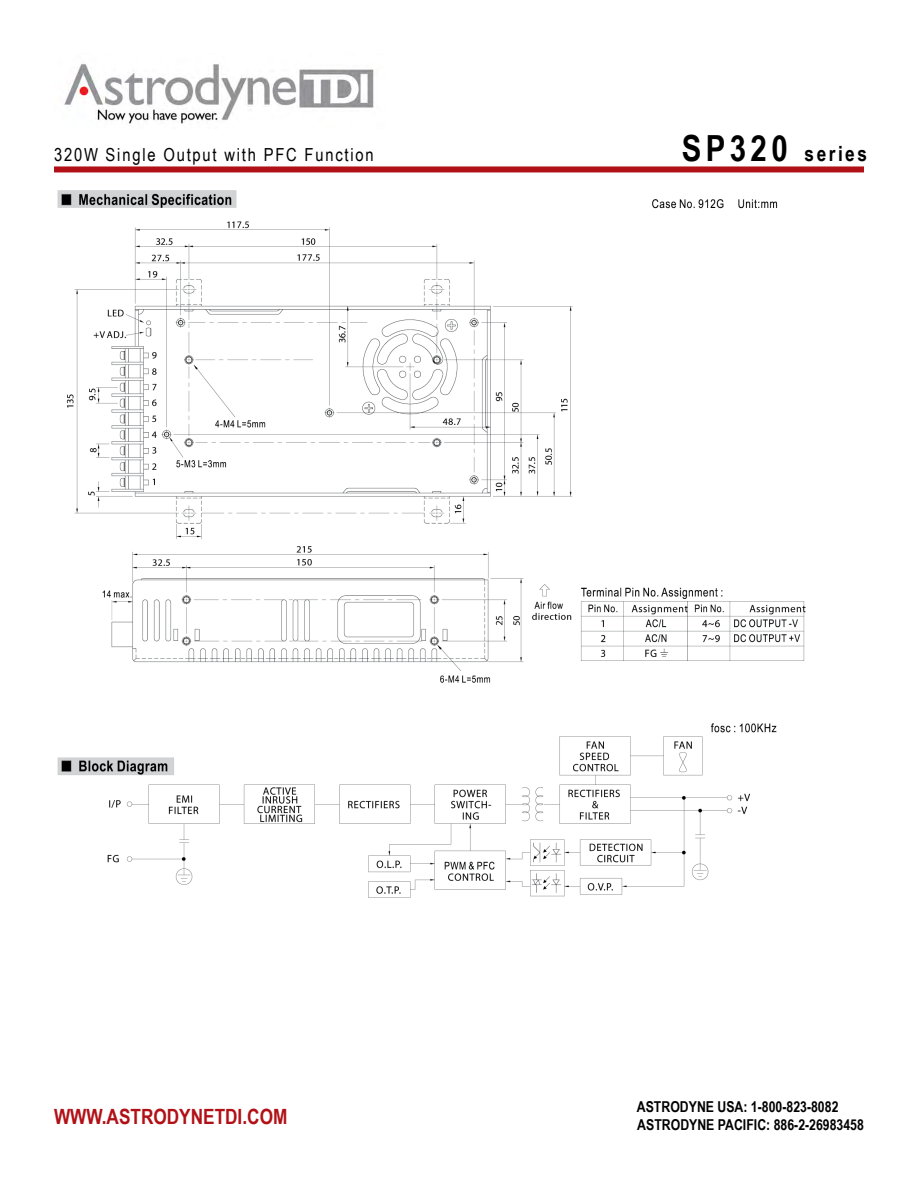
<style>
.page{position:relative;width:918px;height:1188px;background:#fff}
.page>*{position:absolute;margin:0;border:0;box-sizing:border-box;transform-origin:0 0}
.t1{font:700 21px "Arial Narrow";color:#b11116}
.t2{font:700 21px "Arial Narrow";letter-spacing:.12em;color:#000}
.t3{font:18px "Arial Narrow";letter-spacing:.1em;color:#000}
.t4{font:700 15px/18px "Arial Narrow";color:#000}
.s1{font-size:36px}
</style>
<div class="page">
<div style="left:54px;top:166px;width:810px;height:6px;background:#b11116"></div>
<img style="left:64px;top:64px;width:310px;height:60px">
<img style="left:57px;top:190px;width:749px;height:708px">
<p class="t3" style="left:54px;top:142px;width:321px">320W Single Output with PFC Function</p>
<h1 class="t2" style="left:682px;top:138px;width:187px"><span class="s1">SP320</span> series</h1>
<h1 class="t1" style="left:54px;top:1101px;width:235px">WWW.ASTRODYNETDI.COM</h1>
<p class="t4" style="left:637px;top:1097px;width:229px">ASTRODYNE USA: 1-800-823-8082<br>ASTRODYNE PACIFIC: 886-2-26983458</p>
</div>
